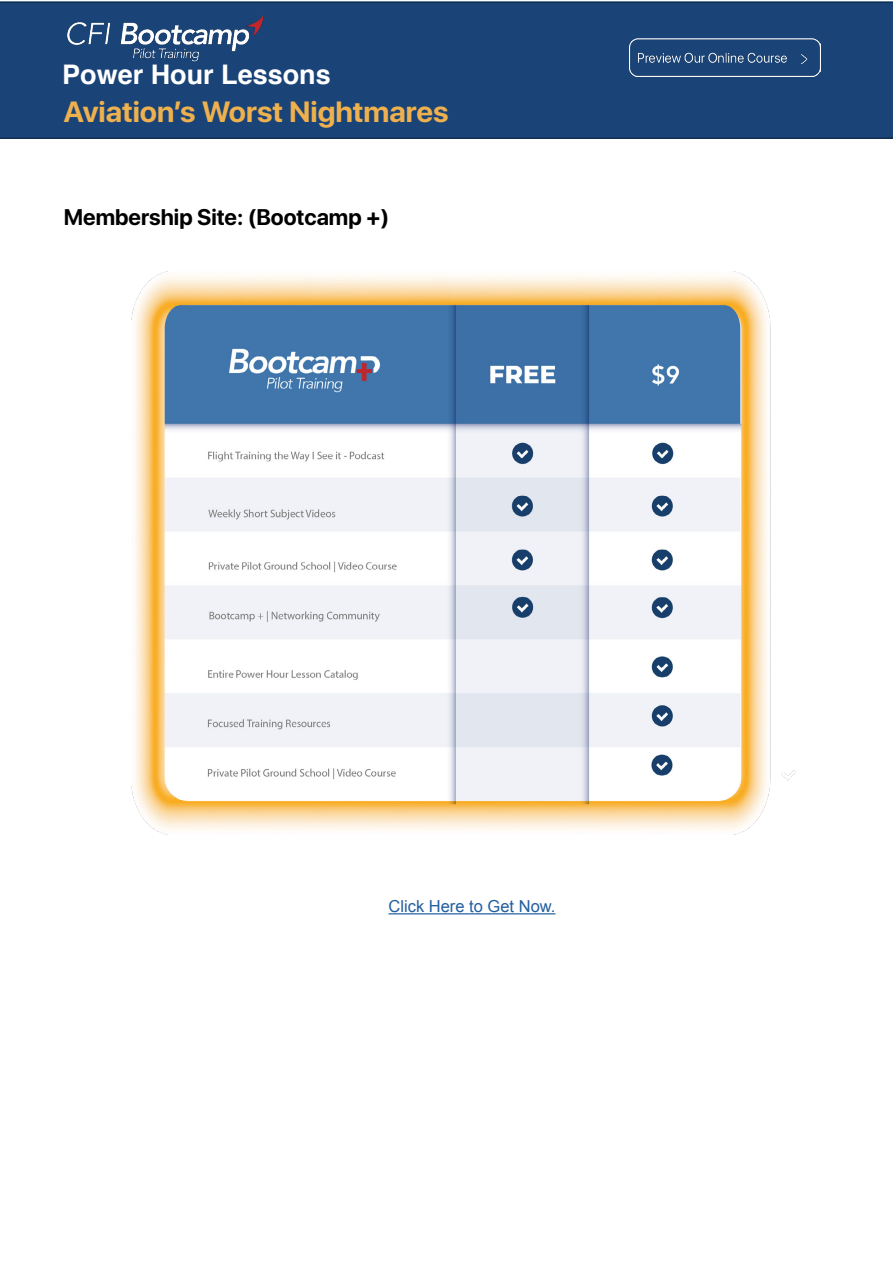
<style>
.page{position:relative;width:893px;height:1263px;background:#fff}
.page>*{position:absolute;margin:0;border:0;box-sizing:border-box;transform-origin:0 0}
.t1{font:700 29.1px "SF Pro Display";color:#efb04e}
.t2{font:700 27px "Helvetica";color:#fff}
.t3{font:700 22.5px "SF Pro Display";color:#000}
.t4{font:16.5px "Arial";color:#215e9e}
</style>
<div class="page">
<img style="left:131px;top:271px;width:665px;height:563px">
<hr style="left:389px;top:913px;width:166px;height:1px;background:#215e9e">
<div style="left:0;top:2px;width:893px;height:137px;background:#1a4477"></div>
<img style="left:67px;top:14px;width:197px;height:48px">
<img style="left:629px;top:38px;width:192px;height:38px">
<p class="t2" style="left:62px;top:53px;width:270px">Power Hour Lessons</p>
<p class="t1" style="left:63px;top:95px;width:387px">Aviation’s Worst Nightmares</p>
<p class="t3" style="left:64px;top:204px;width:327px">Membership Site: (Bootcamp +)</p>
<p class="t4" style="left:389px;top:895px;width:168px">Click Here to Get Now.</p>
</div>
